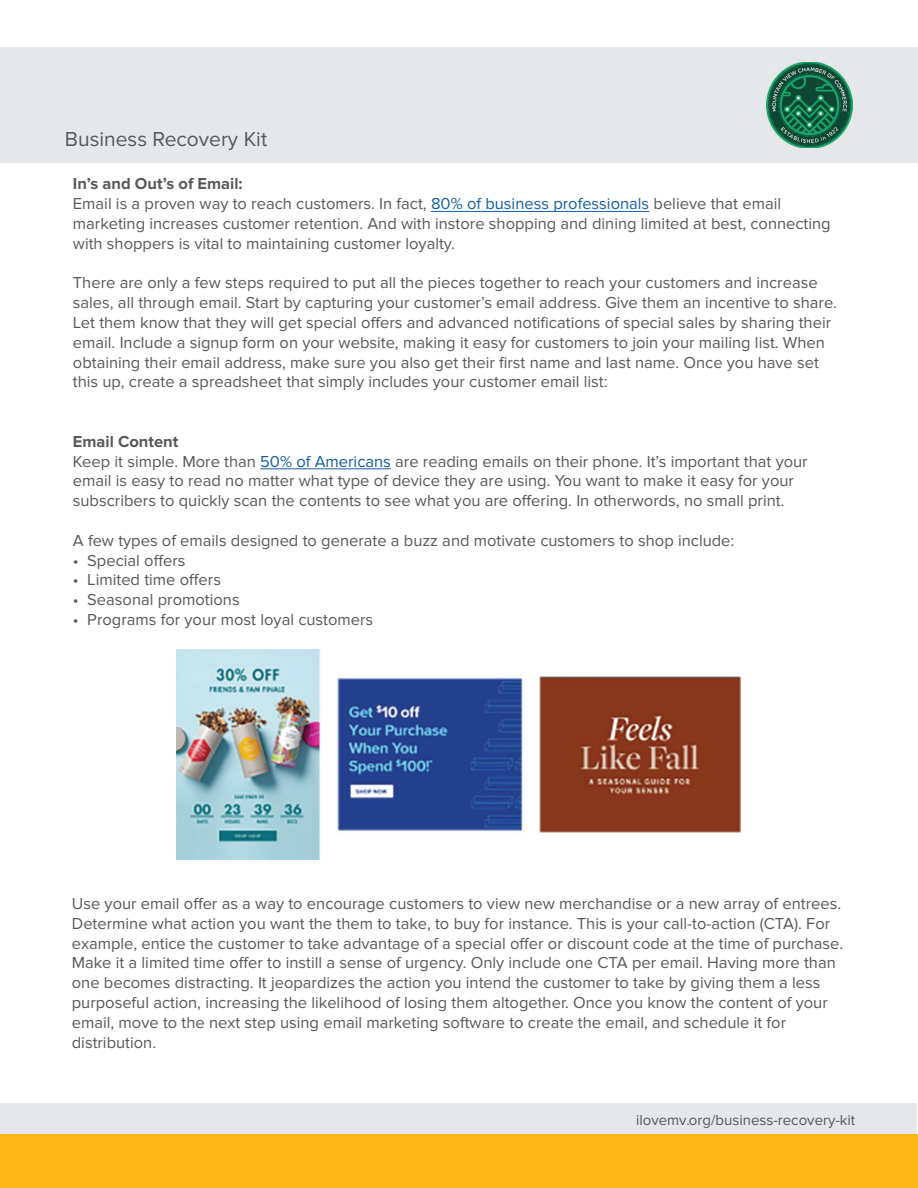
<style>
.page{position:relative;width:918px;height:1188px;background:#fff}
.page>*{position:absolute;margin:0;border:0;box-sizing:border-box;transform-origin:0 0}
.t1{font:21px "Proxima Nova";color:#57585a}
.t2{font:16.5px/19.8px "Proxima Nova";color:#57585a}
.t3{font:15px "Proxima Nova";color:#57585a}
.s1{font-weight:700}
.s2{color:#175d9e}
</style>
<div class="page">
<div style="left:0;top:48px;width:918px;height:115px;background:#e6e7e9"></div>
<img style="left:766px;top:62px;width:86px;height:86px">
<div style="left:0;top:1134px;width:918px;height:54px;background:#fcb615"></div>
<div style="left:1px;top:1103px;width:916px;height:31px;background:#e6e7e9"></div>
<hr style="left:431px;top:211px;width:218px;height:1px;background:#175d9e">
<hr style="left:260px;top:469px;width:131px;height:1px;background:#175d9e">
<img style="left:177px;top:649px;width:563px;height:210px">
<p class="t1" style="left:65px;top:127px;width:204px">Business Recovery Kit</p>
<p class="t2" style="left:73px;top:174px;width:759px"><span class="s1">In’s and Out’s of Email:<br></span>Email is a proven way to reach customers. In fact, <span class="s2">80% of business professionals</span> believe that email marketing increases customer retention. And with instore shopping and dining limited at best, connecting with shoppers is vital to maintaining customer loyalty.</p>
<p class="t2" style="left:73px;top:273px;width:766px">There are only a few steps required to put all the pieces together to reach your customers and increase sales, all through email. Start by capturing your customer’s email address. Give them an incentive to share.<br>Let them know that they will get special offers and advanced notifications of special sales by sharing their email. Include a signup form on your website, making it easy for customers to join your mailing list. When obtaining their email address, make sure you also get their first name and last name. Once you have set this up, create a spreadsheet that simply includes your customer email list:</p>
<p class="t2" style="left:73px;top:432px;width:736px"><span class="s1">Email Content<br></span>Keep it simple. More than <span class="s2">50% of Americans</span> are reading emails on their phone. It’s important that your email is easy to read no matter what type of device they are using. You want to make it easy for your subscribers to quickly scan the contents to see what you are offering. In otherwords, no small print.</p>
<p class="t2" style="left:73px;top:531px;width:663px">A few types of emails designed to generate a buzz and motivate customers to shop include:</p>
<p class="t2" style="left:73px;top:550px;width:114px">• Special offers</p>
<p class="t2" style="left:73px;top:570px;width:150px">• Limited time offers</p>
<p class="t2" style="left:73px;top:590px;width:168px">• Seasonal promotions</p>
<p class="t2" style="left:73px;top:610px;width:302px">• Programs for your most loyal customers</p>
<p class="t2" style="left:72px;top:894px;width:773px">Use your email offer as a way to encourage customers to view new merchandise or a new array of entrees.<br>Determine what action you want the them to take, to buy for instance. This is your call-to-action (CTA). For example, entice the customer to take advantage of a special offer or discount code at the time of purchase.<br>Make it a limited time offer to instill a sense of urgency. Only include one CTA per email. Having more than one becomes distracting. It jeopardizes the action you intend the customer to take by giving them a less purposeful action, increasing the likelihood of losing them altogether. Once you know the content of your email, move to the next step using email marketing software to create the email, and schedule it for distribution.</p>
<p class="t3" style="left:636px;top:1112px;width:221px">ilovemv.org/business-recovery-kit</p>
</div>
